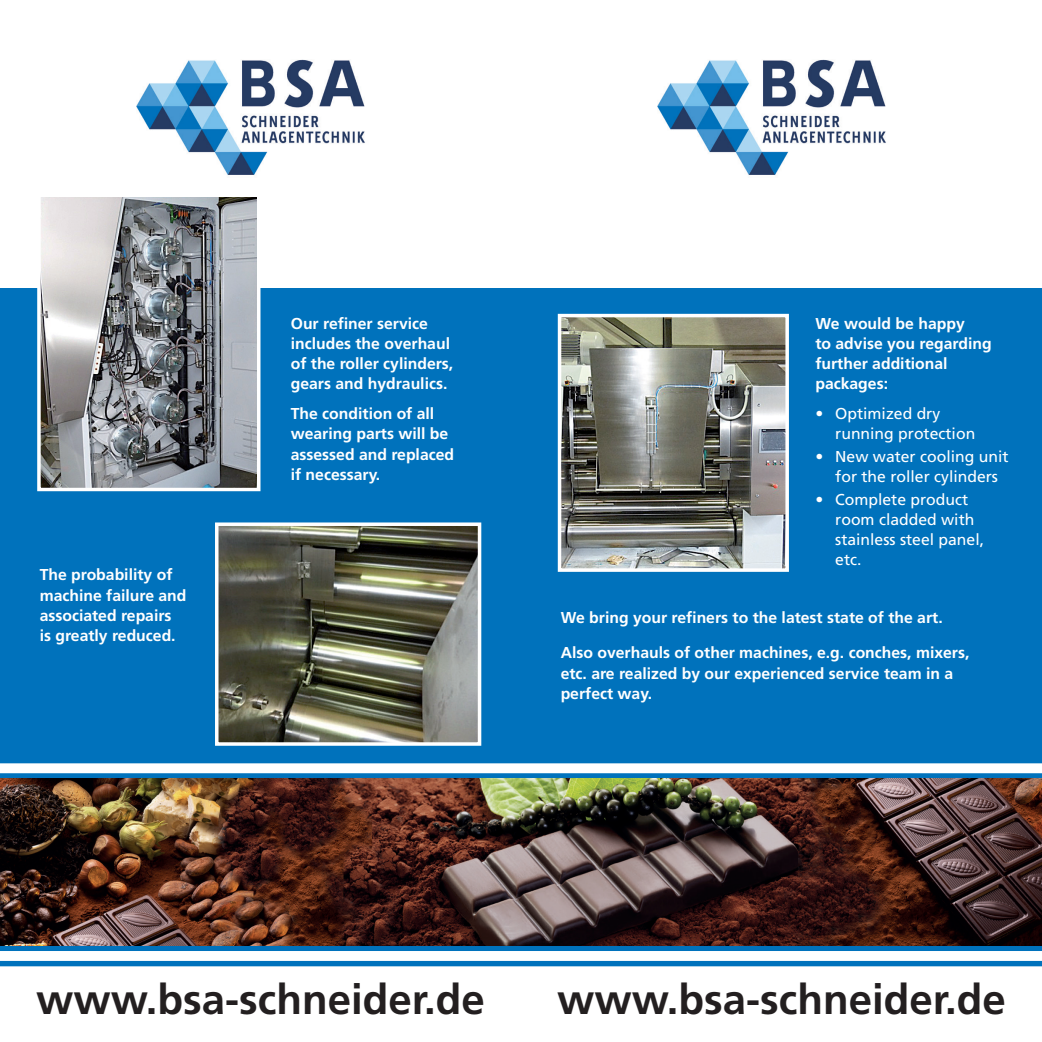
<style>
.page{position:relative;width:1042px;height:1042px;background:#fff}
.page>*{position:absolute;margin:0;border:0;box-sizing:border-box;transform-origin:0 0}
.t1{font:700 42px "Frutiger";color:#231f20}
.t2{font:700 15.75px/20.1px "Frutiger";color:#fff}
.t3{font:15.75px/20.1px "Frutiger";color:#fff}
</style>
<div class="page">
<hr style="left:0;top:759px;width:1042px;height:4px;background:#0072bc">
<svg style="left:0;top:773px;width:1042px;height:5px;background:#0c78bf"></svg>
<svg style="left:0;top:945px;width:1042px;height:6px;background:#0c65a2"></svg>
<div style="left:0;top:961px;width:1042px;height:5px;background:#0072bc"></div>
<div style="left:0;top:288px;width:1042px;height:471px;background:#0072bc"></div>
<img style="left:136px;top:59px;width:229px;height:116px">
<img style="left:657px;top:59px;width:229px;height:116px">
<img style="left:0;top:778px;width:1042px;height:167px">
<img style="left:42px;top:198px;width:213px;height:288px">
<div style="left:37px;top:193px;width:223px;height:298px;border:4px solid #fff"></div>
<img style="left:563px;top:319px;width:221px;height:248px">
<div style="left:558px;top:314px;width:231px;height:258px;border:4px solid #fff"></div>
<img style="left:220px;top:527px;width:256px;height:214px">
<div style="left:215px;top:522px;width:266px;height:224px;border:4px solid #fff"></div>
<p class="t2" style="left:40px;top:565px;width:148px">The probability of machine failure and associated repairs is greatly reduced.</p>
<p class="t2" style="left:291px;top:313px;width:164px">Our refiner service includes the overhaul of the roller cylinders, gears and hydraulics.</p>
<p class="t2" style="left:291px;top:404px;width:165px">The condition of all wearing parts will be assessed and replaced if necessary.</p>
<p class="t2" style="left:815px;top:313px;width:178px">We would be happy<br>to advise you regarding further additional packages:</p>
<p class="t3" style="left:835px;top:403px;width:142px;text-indent:-20px">• Optimized dry running protection</p>
<p class="t3" style="left:815px;top:446px;width:195px;text-align:center">• New water cooling unit for the roller cylinders</p>
<p class="t3" style="left:835px;top:489px;width:150px;text-indent:-20px">• Complete product room cladded with stainless steel panel, etc.</p>
<p class="t2" style="left:561px;top:608px;width:383px">We bring your refiners to the latest state of the art.</p>
<p class="t2" style="left:561px;top:643px;width:410px">Also overhauls of other machines, e.g. conches, mixers, etc. are realized by our experienced service team in a perfect way.</p>
<h1 class="t1" style="left:36px;top:975px;width:450px">www.bsa-schneider.de</h1>
<h1 class="t1" style="left:557px;top:975px;width:450px">www.bsa-schneider.de</h1>
</div>
